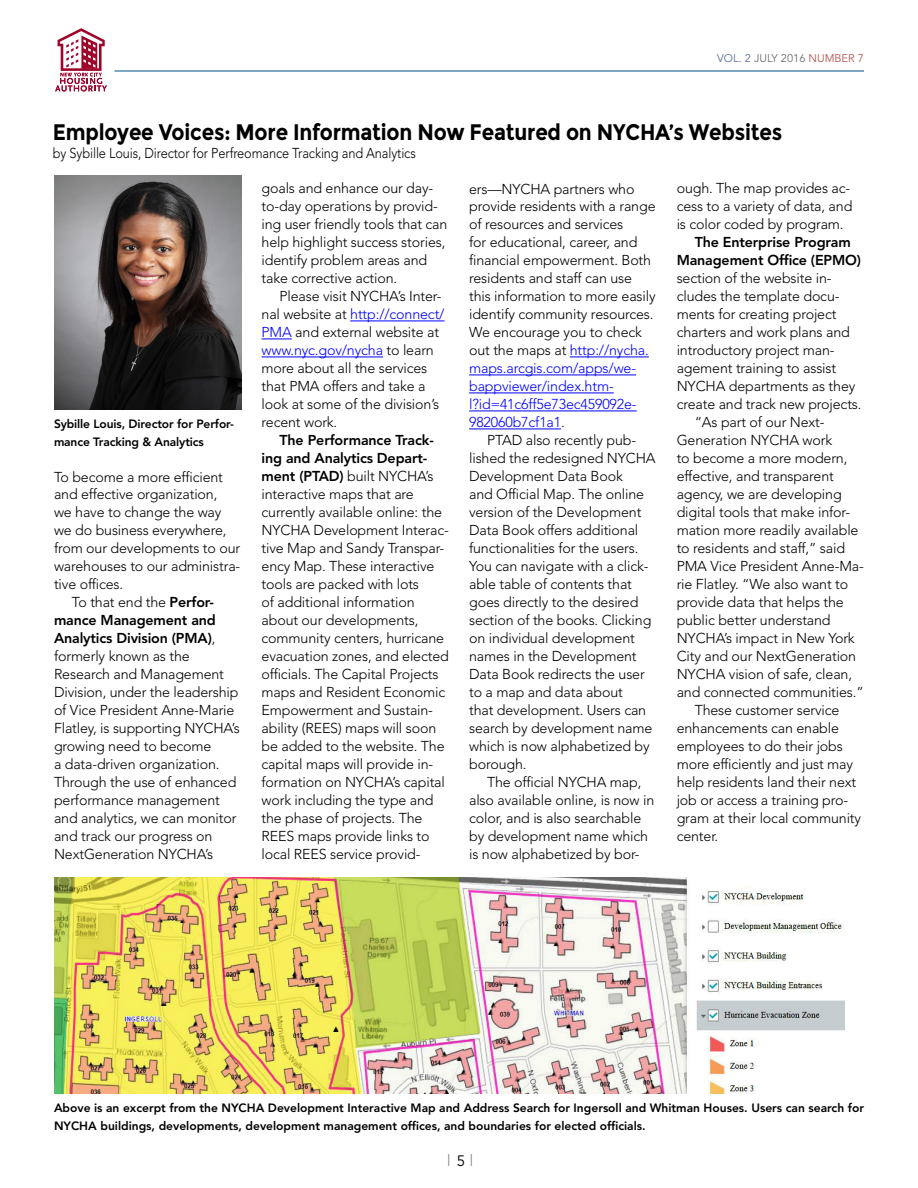
<style>
.page{position:relative;width:918px;height:1188px;background:#fff}
.page>*{position:absolute;margin:0;border:0;box-sizing:border-box;transform-origin:0 0}
.t1{font:700 22.5px "Montserrat";letter-spacing:-.01em;color:#000;scale:.9 1}
.t2{font:300 14.25px/18px "Avenir LT Std";letter-spacing:-.01em;color:#000}
.t3{font:800 14.25px/18px "Avenir LT Std";letter-spacing:-.01em;color:#000;text-align:center}
.t4{font:300 14.25px "Avenir LT Std";letter-spacing:-.01em;color:#000;scale:.9 1}
.t5{font:800 12px/18px "Avenir LT Std";color:#000}
.t6{font:12px "Avenir LT Std";color:#6d6e71}
.t7{font:11.1px "Avenir LT Std";color:#6d6e71}
.s1{color:#59709a}
.s2{color:#b85554}
.s3{color:#00f}
.s4{font-weight:800}
.s5{font-weight:300}
.s6{font-size:15px;color:#000}
</style>
<div class="page">
<svg style="left:55px;top:28px;width:52px;height:63px"></svg>
<hr style="left:114px;top:71px;width:750px;height:1px;background:#004e80">
<hr style="left:350px;top:321px;width:95px;height:1px;background:#00f">
<hr style="left:262px;top:339px;width:30px;height:1px;background:#00f">
<hr style="left:262px;top:357px;width:121px;height:1px;background:#00f">
<img style="left:54px;top:176px;width:187px;height:234px">
<hr style="left:570px;top:357px;width:79px;height:1px;background:#00f">
<hr style="left:469px;top:375px;width:167px;height:1px;background:#00f">
<hr style="left:469px;top:393px;width:145px;height:1px;background:#00f">
<hr style="left:469px;top:411px;width:168px;height:1px;background:#00f">
<hr style="left:469px;top:429px;width:92px;height:1px;background:#00f">
<img style="left:54px;top:878px;width:791px;height:215px">
<p class="t7" style="left:717px;top:52px;width:148px"><span class="s1">VOL. 2</span> JULY 2016 <span class="s2">NUMBER 7</span></p>
<h1 class="t1" style="left:53px;top:118px;width:812px">Employee Voices: More Information Now Featured on NYCHA’s Websites</h1>
<p class="t4" style="left:53px;top:144px;width:405px">by Sybille Louis, Director for Perfreomance Tracking and Analytics</p>
<p class="t2" style="left:262px;top:180px;width:187px">goals and enhance our day&shy;to-day operations by provid&shy;ing user friendly tools that can help highlight success stories, identify problem areas and take corrective action.</p>
<p class="t2" style="left:262px;top:288px;width:185px;text-indent:18px">Please visit NYCHA’s Inter&shy;nal website at <span class="s3">http://connect/<br>PMA</span> and external website at <span class="s3">www.nyc.gov/nycha</span> to learn more about all the services that PMA offers and take a look at some of the division’s recent work.</p>
<p class="t2" style="left:262px;top:432px;width:189px;text-indent:18px"><span class="s4">The Performance Track&shy;ing and Analytics Depart&shy;ment (PTAD)</span> built NYCHA’s interactive maps that are currently available online: the<br>NYCHA Development Interac&shy;tive Map and Sandy Transpar&shy;ency Map. These interactive tools are packed with lots<br>of additional information about our developments, community centers, hurricane evacuation zones, and elected officials. The Capital Projects maps and Resident Economic<br>Empowerment and Sustain&shy;ability (REES) maps will soon be added to the website. The capital maps will provide in&shy;formation on NYCHA’s capital work including the type and the phase of projects. The<br>REES maps provide links to local REES service provid-</p>
<p class="t2" style="left:677px;top:180px;width:177px">ough. The map provides ac&shy;cess to a variety of data, and is color coded by program.</p>
<p class="t3" style="left:677px;top:233px;width:186px">The Enterprise Program<br>Management Office (EPMO)</p>
<p class="t2" style="left:677px;top:270px;width:156px">section of the website in-</p>
<p class="t2" style="left:677px;top:288px;width:164px">cludes the template docu-</p>
<p class="t2" style="left:677px;top:306px;width:161px">ments for creating project</p>
<p class="t2" style="left:677px;top:324px;width:175px">charters and work plans and</p>
<p class="t2" style="left:677px;top:342px;width:159px">introductory project man-</p>
<p class="t2" style="left:677px;top:360px;width:161px">agement training to assist</p>
<p class="t2" style="left:677px;top:378px;width:180px">NYCHA departments as they</p>
<p class="t2" style="left:677px;top:396px;width:186px">create and track new projects.</p>
<p class="t2" style="left:695px;top:414px;width:131px">“As part of our Next-</p>
<p class="t2" style="left:677px;top:432px;width:157px">Generation NYCHA work</p>
<p class="t2" style="left:677px;top:450px;width:172px">to become a more modern,</p>
<p class="t2" style="left:677px;top:468px;width:159px">effective, and transparent</p>
<p class="t2" style="left:677px;top:486px;width:167px">agency, we are developing</p>
<p class="t2" style="left:677px;top:504px;width:175px">digital tools that make infor-</p>
<p class="t2" style="left:677px;top:522px;width:183px">mation more readily available</p>
<p class="t2" style="left:677px;top:540px;width:170px">to residents and staff,” said</p>
<p class="t2" style="left:677px;top:558px;width:189px">PMA Vice President Anne-Ma-</p>
<p class="t2" style="left:677px;top:576px;width:173px">rie Flatley. “We also want to</p>
<p class="t2" style="left:677px;top:594px;width:169px">provide data that helps the</p>
<p class="t2" style="left:677px;top:612px;width:156px">public better understand</p>
<p class="t2" style="left:677px;top:629px;width:180px">NYCHA’s impact in New York</p>
<p class="t2" style="left:677px;top:647px;width:181px">City and our NextGeneration</p>
<p class="t2" style="left:677px;top:665px;width:177px">NYCHA vision of safe, clean,</p>
<p class="t2" style="left:677px;top:683px;width:189px">and connected communities.”</p>
<p class="t2" style="left:695px;top:701px;width:146px">These customer service</p>
<p class="t2" style="left:677px;top:719px;width:164px">enhancements can enable</p>
<p class="t2" style="left:677px;top:737px;width:168px">employees to do their jobs</p>
<p class="t2" style="left:677px;top:755px;width:178px">more efficiently and just may</p>
<p class="t2" style="left:677px;top:773px;width:181px">help residents land their next</p>
<p class="t2" style="left:677px;top:791px;width:173px">job or access a training pro-</p>
<p class="t2" style="left:677px;top:809px;width:186px">gram at their local community</p>
<p class="t2" style="left:677px;top:827px;width:43px">center.</p>
<p class="t2" style="left:469px;top:180px;width:188px">ers—NYCHA partners who provide residents with a range of resources and services<br>for educational, career, and financial empowerment. Both residents and staff can use this information to more easily identify community resources.<br>We encourage you to check out the maps at <span class="s3">http://nycha. maps.arcgis.com/apps/we&shy;bappviewer/index.htm&shy;l?id=41c6ff5e73ec459092e-<br>982060b7cf1a1</span>.</p>
<p class="t2" style="left:469px;top:432px;width:188px;text-indent:18px">PTAD also recently pub&shy;lished the redesigned NYCHA<br>Development Data Book<br>and Official Map. The online version of the Development<br>Data Book offers additional functionalities for the users.<br>You can navigate with a click&shy;able table of contents that goes directly to the desired section of the books. Clicking on individual development names in the Development<br>Data Book redirects the user to a map and data about<br>that development. Users can search by development name which is now alphabetized by borough.</p>
<p class="t2" style="left:469px;top:774px;width:187px;text-indent:18px">The official NYCHA map, also available online, is now in color, and is also searchable by development name which is now alphabetized by bor-</p>
<p class="t5" style="left:54px;top:414px;width:181px">Sybille Louis, Director for Perfor&shy;mance Tracking &amp; Analytics</p>
<p class="t2" style="left:54px;top:468px;width:171px">To become a more efficient</p>
<p class="t2" style="left:54px;top:486px;width:165px">and effective organization,</p>
<p class="t2" style="left:54px;top:504px;width:169px">we have to change the way</p>
<p class="t2" style="left:54px;top:522px;width:174px">we do business everywhere,</p>
<p class="t2" style="left:54px;top:540px;width:188px">from our developments to our</p>
<p class="t2" style="left:54px;top:558px;width:188px">warehouses to our administra-</p>
<p class="t2" style="left:54px;top:576px;width:71px">tive offices.</p>
<p class="t2" style="left:72px;top:594px;width:144px">To that end the <span class="s4">Perfor-</span></p>
<p class="t3" style="left:54px;top:612px;width:163px">mance Management and</p>
<p class="t3" style="left:54px;top:630px;width:163px">Analytics Division (PMA)<span class="s5">,</span></p>
<p class="t2" style="left:54px;top:648px;width:137px">formerly known as the</p>
<p class="t2" style="left:54px;top:666px;width:172px">Research and Management</p>
<p class="t2" style="left:54px;top:684px;width:186px">Division, under the leadership</p>
<p class="t2" style="left:54px;top:702px;width:182px">of Vice President Anne-Marie</p>
<p class="t2" style="left:54px;top:720px;width:188px">Flatley, is supporting NYCHA’s</p>
<p class="t2" style="left:54px;top:738px;width:159px">growing need to become</p>
<p class="t2" style="left:54px;top:756px;width:167px">a data-driven organization.</p>
<p class="t2" style="left:54px;top:774px;width:184px">Through the use of enhanced</p>
<p class="t2" style="left:54px;top:792px;width:167px">performance management</p>
<p class="t2" style="left:54px;top:810px;width:184px">and analytics, we can monitor</p>
<p class="t2" style="left:54px;top:828px;width:160px">and track our progress on</p>
<p class="t2" style="left:54px;top:846px;width:161px">NextGeneration NYCHA’s</p>
<p class="t5" style="left:54px;top:1098px;width:812px">Above is an excerpt from the NYCHA Development Interactive Map and Address Search for Ingersoll and Whitman Houses. Users can search for<br>NYCHA buildings, developments, development management offices, and boundaries for elected officials.</p>
<p class="t6" style="left:447px;top:1152px;width:27px">| <span class="s6">5</span> |</p>
</div>
